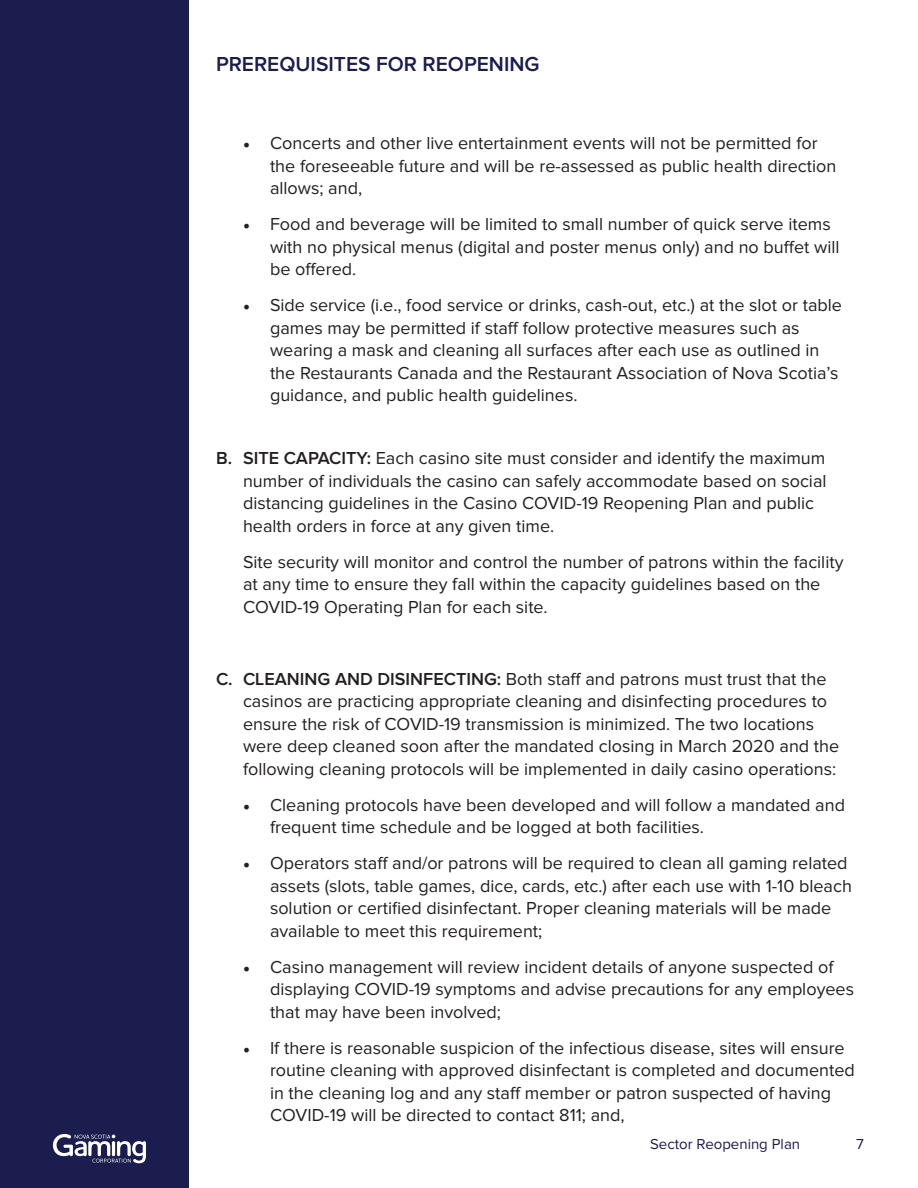
<style>
.page{position:relative;width:918px;height:1188px;background:#fff}
.page>*{position:absolute;margin:0;border:0;box-sizing:border-box;transform-origin:0 0}
.t1{font:600 21px "Proxima Nova";color:#1a1d4d}
.t2{font:18px/22.5px "Proxima Nova";color:#231f20}
.t3{font:15px "Proxima Nova";color:#201b4f}
.t4{font:15px "Proxima Nova";color:#1a1d4d}
.s1{font-family:"Minion Pro"}
.s2{font-weight:600}
</style>
<div class="page">
<div style="left:0;top:0;width:189px;height:1188px;background:#1a1d4d"></div>
<svg style="left:53px;top:1134px;width:93px;height:29px"></svg>
<p class="t1" style="left:216px;top:52px;width:325px">PREREQUISITES FOR REOPENING</p>
<p class="t2" style="left:270px;top:132px;width:568px;text-indent:-27px"><span class="s1">•</span> Concerts and other live entertainment events will not be permitted for the foreseeable future and will be re-assessed as public health direction allows; and,</p>
<p class="t2" style="left:270px;top:213px;width:571px;text-indent:-27px"><span class="s1">•</span> Food and beverage will be limited to small number of quick serve items with no physical menus (digital and poster menus only) and no buffet will be offered.</p>
<p class="t2" style="left:270px;top:294px;width:574px;text-indent:-27px"><span class="s1">•</span> Side service (i.e., food service or drinks, cash-out, etc.) at the slot or table games may be permitted if staff follow protective measures such as wearing a mask and cleaning all surfaces after each use as outlined in the Restaurants Canada and the Restaurant Association of Nova Scotia’s guidance, and public health guidelines.</p>
<p class="t2" style="left:243px;top:447px;width:585px;text-indent:-27px"><span class="s2">B. SITE CAPACITY:</span> Each casino site must consider and identify the maximum number of individuals the casino can safely accommodate based on social distancing guidelines in the Casino COVID-19 Reopening Plan and public health orders in force at any given time.</p>
<p class="t2" style="left:243px;top:551px;width:602px">Site security will monitor and control the number of patrons within the facility at any time to ensure they fall within the capacity guidelines based on the<br>COVID-19 Operating Plan for each site.</p>
<p class="t2" style="left:243px;top:668px;width:598px;text-indent:-27px"><span class="s2">C. CLEANING AND DISINFECTING:</span> Both staff and patrons must trust that the casinos are practicing appropriate cleaning and disinfecting procedures to ensure the risk of COVID-19 transmission is minimized. The two locations were deep cleaned soon after the mandated closing in March 2020 and the following cleaning protocols will be implemented in daily casino operations:</p>
<p class="t2" style="left:270px;top:794px;width:577px;text-indent:-27px"><span class="s1">•</span> Cleaning protocols have been developed and will follow a mandated and frequent time schedule and be logged at both facilities.</p>
<p class="t2" style="left:270px;top:852px;width:583px;text-indent:-27px"><span class="s1">•</span> Operators staff and/or patrons will be required to clean all gaming related assets (slots, table games, dice, cards, etc.) after each use with 1-10 bleach solution or certified disinfectant. Proper cleaning materials will be made available to meet this requirement;</p>
<p class="t2" style="left:270px;top:956px;width:586px;text-indent:-27px"><span class="s1">•</span> Casino management will review incident details of anyone suspected of displaying COVID-19 symptoms and advise precautions for any employees that may have been involved;</p>
<p class="t2" style="left:270px;top:1037px;width:586px;text-indent:-27px"><span class="s1">•</span> If there is reasonable suspicion of the infectious disease, sites will ensure routine cleaning with approved disinfectant is completed and documented in the cleaning log and any staff member or patron suspected of having COVID-19 will be directed to contact 811; and,</p>
<p class="t3" style="left:650px;top:1135px;width:152px">Sector Reopening Plan</p>
<p class="t4" style="left:856px;top:1135px;width:9px">7</p>
</div>
